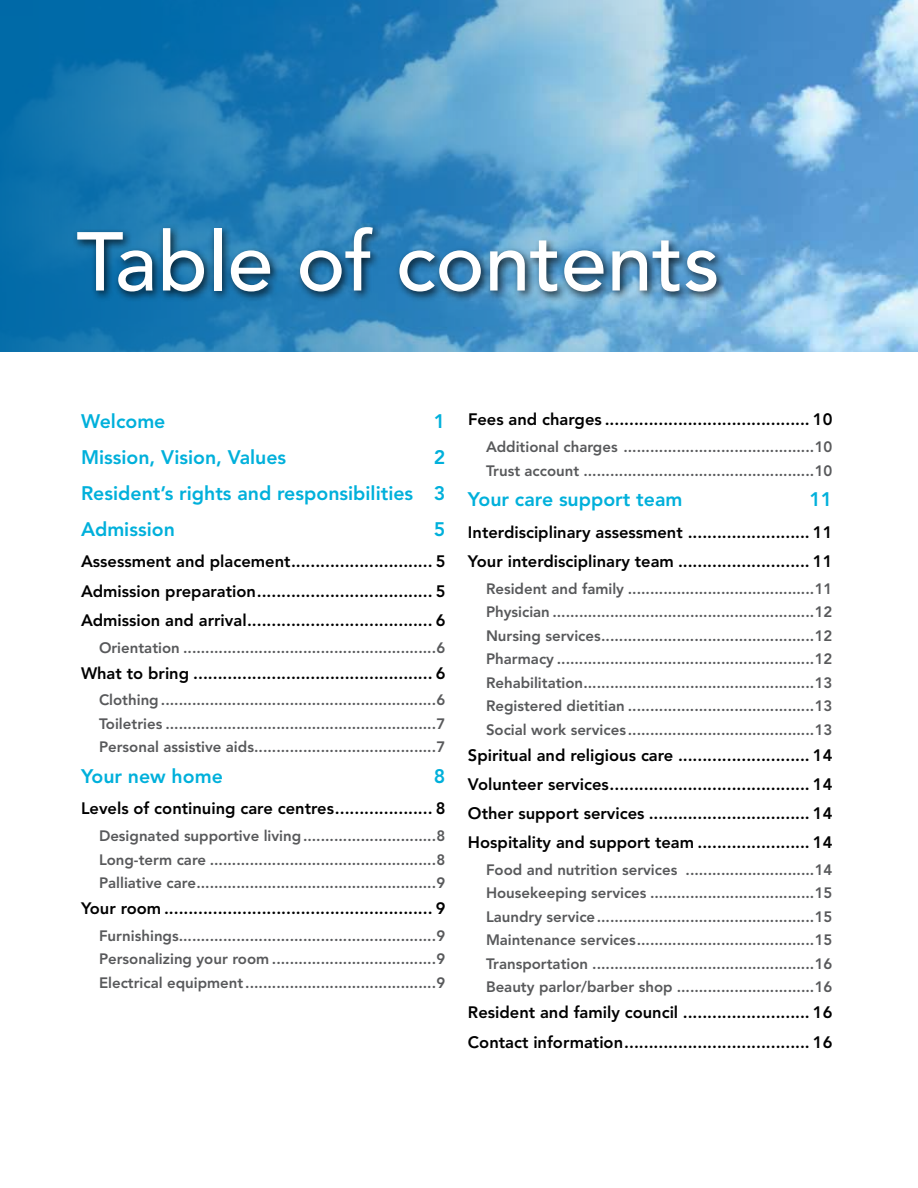
<style>
.page{position:relative;width:918px;height:1188px;background:#fff}
.page>*{position:absolute;margin:0;border:0;box-sizing:border-box;transform-origin:0 0}
.t1{font:500 82.5px "Avenir LT Std";color:#fff}
.t2{font:800 19.5px/36px "Avenir LT Std";color:#00b0db;text-align:justify}
.t3{font:800 16.5px/29.2px "Avenir LT Std";color:#000;text-align:justify}
.t4{font:800 15px/23.5px "Avenir LT Std";color:#58595b;text-align:justify}
</style>
<div class="page">
<img style="left:813px;top:0;width:105px;height:352px">
<svg style="left:0;top:0;width:813px;height:352px;background:#4190c3"></svg>
<div style="left:72px;top:222px;width:655px;height:81px;background:#000;opacity:.75"></div>
<h1 class="t1" style="left:76px;top:214px;width:645px">Table of contents</h1>
<h2 class="t2" style="left:81px;top:403px;width:86px">Welcome</h2>
<h2 class="t2" style="left:434px;top:403px;width:13px">1</h2>
<h2 class="t2" style="left:81px;top:439px;width:207px">Mission, Vision, Values</h2>
<h2 class="t2" style="left:81px;top:439px;width:366px;text-indent:353px">2<br>Resident’s rights and responsibilities 3<br>Admission</h2>
<h2 class="t2" style="left:434px;top:511px;width:13px">5</h2>
<p class="t3" style="left:81px;top:547px;width:366px">Assessment and placement............................. 5<br>Admission preparation.................................... 5<br>Admission and arrival...................................... 6</p>
<p class="t4" style="left:99px;top:636px;width:348px">Orientation .........................................................6</p>
<p class="t3" style="left:81px;top:658px;width:366px">What to bring ................................................. 6</p>
<p class="t4" style="left:99px;top:688px;width:348px">Clothing..............................................................6<br>Toiletries .............................................................7<br>Personal assistive aids.........................................7</p>
<h2 class="t2" style="left:81px;top:758px;width:143px">Your new home</h2>
<h2 class="t2" style="left:434px;top:758px;width:13px">8</h2>
<p class="t3" style="left:81px;top:794px;width:366px">Levels of continuing care centres.................... 8</p>
<p class="t4" style="left:99px;top:824px;width:348px">Designated supportive living..............................8<br>Long-term care ...................................................8<br>Palliative care......................................................9</p>
<p class="t3" style="left:81px;top:894px;width:366px">Your room ....................................................... 9</p>
<p class="t4" style="left:99px;top:924px;width:348px">Furnishings..........................................................9<br>Personalizing your room .....................................9<br>Electrical equipment...........................................9</p>
<p class="t3" style="left:468px;top:405px;width:366px">Fees and charges .......................................... 10</p>
<p class="t4" style="left:486px;top:435px;width:348px">Additional charges ...........................................10<br>Trust account ....................................................10</p>
<h2 class="t2" style="left:468px;top:481px;width:216px">Your care support team</h2>
<h2 class="t2" style="left:809px;top:481px;width:25px">11</h2>
<p class="t3" style="left:468px;top:517px;width:366px">Interdisciplinary assessment ......................... 11<br>Your interdisciplinary team ........................... 11</p>
<p class="t4" style="left:486px;top:577px;width:348px">Resident and family ..........................................11<br>Physician ...........................................................12<br>Nursing services................................................12<br>Pharmacy ..........................................................12<br>Rehabilitation....................................................13<br>Registered dietitian ..........................................13<br>Social work services ..........................................13</p>
<p class="t3" style="left:468px;top:740px;width:366px">Spiritual and religious care ........................... 14<br>Volunteer services......................................... 14<br>Other support services ................................. 14<br>Hospitality and support team ....................... 14</p>
<p class="t4" style="left:486px;top:858px;width:348px">Food and nutrition services .............................14<br>Housekeeping services .....................................15<br>Laundry service.................................................15<br>Maintenance services........................................15<br>Transportation ..................................................16<br>Beauty parlor/barber shop ...............................16</p>
<p class="t3" style="left:468px;top:998px;width:366px">Resident and family council .......................... 16<br>Contact information...................................... 16</p>
</div>
